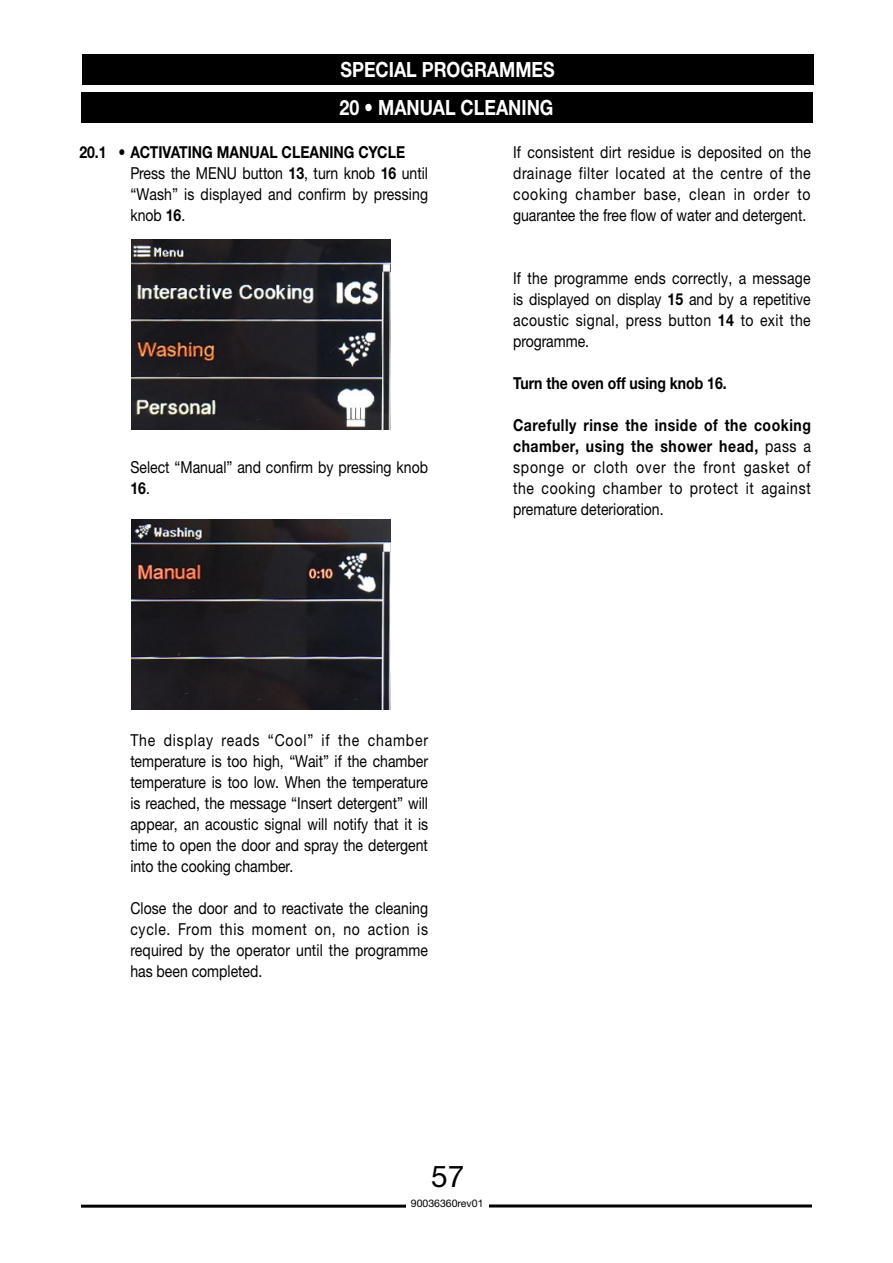
<style>
.page{position:relative;width:893px;height:1263px;background:#fff}
.page>*{position:absolute;margin:0;border:0;box-sizing:border-box;transform-origin:0 0}
.t1{font:30px "Helvetica Neue LTW1 G";color:#000}
.t2{font:700 21px/38.1px "Helvetica Neue LTW1 G";color:#fff;scale:.85 1}
.t3{font:16.5px/21px "Helvetica Neue LTW1 G";color:#000;text-align:justify;scale:.85 1}
.t4{font:700 16.5px "Helvetica Neue LTW1 G";color:#000;scale:.85 1}
.t5{font:10.5px "Helvetica Neue LTW1 G";color:#000}
.s1{font-weight:400}
.s2{font-weight:700}
</style>
<div class="page">
<hr style="left:81px;top:1205px;width:347px;height:3px;background:#000">
<hr style="left:466px;top:1204px;width:346px;height:3px;background:#000">
<div style="left:82px;top:54px;width:731px;height:30px;background:#000"></div>
<div style="left:81px;top:92px;width:731px;height:30px;background:#000"></div>
<img style="left:131px;top:239px;width:260px;height:190px">
<img style="left:131px;top:520px;width:260px;height:190px">
<div style="left:406px;top:1191px;width:82px;height:24px;background:#fff"></div>
<p class="t2" style="left:339px;top:50px;width:255px">SPECIAL PROGRAMMES<br>20</p>
<p class="t2" style="left:349px;top:88px;width:242px">4 <span class="s1">•</span> MANUAL CLEANING</p>
<p class="t3" style="left:130px;top:141px;width:352px;text-align:left;text-indent:-51px"><span class="s2">20.1</span> • <span class="s2">ACTIVATING MANUAL CLEANING CYCLE </span>Press the MENU button <span class="s2">13</span>, turn knob <span class="s2">16</span> until “Wash” is displayed and confirm by pressing knob <span class="s2">16</span>.</p>
<p class="t3" style="left:130px;top:456px;width:352px">Select “Manual” and confirm by pressing knob<br><span class="s2">16</span>.</p>
<p class="t3" style="left:513px;top:141px;width:352px">If consistent dirt residue is deposited on the drainage filter located at the centre of the cooking chamber base, clean in order to guarantee the free flow of water and detergent.</p>
<p class="t3" style="left:513px;top:267px;width:352px">If the programme ends correctly, a message is displayed on display <span class="s2">15</span> and by a repetitive acoustic signal, press button <span class="s2">14</span> to exit the programme.</p>
<p class="t4" style="left:513px;top:372px;width:253px">Turn the oven off using knob 16.</p>
<p class="t3" style="left:513px;top:414px;width:352px"><span class="s2">Carefully rinse the inside of the cooking chamber, using the shower head,</span> pass a sponge or cloth over the front gasket of the cooking chamber to protect it against premature deterioration.</p>
<p class="t3" style="left:130px;top:729px;width:352px">The display reads “Cool” if the chamber temperature is too high, “Wait” if the chamber temperature is too low. When the temperature is reached, the message “Insert detergent” will appear, an acoustic signal will notify that it is time to open the door and spray the detergent into the cooking chamber.</p>
<p class="t3" style="left:130px;top:897px;width:352px">Close the door and to reactivate the cleaning cycle. From this moment on, no action is required by the operator until the programme has been completed.</p>
<h1 class="t1" style="left:431px;top:1157px;width:35px">57</h1>
<p class="t5" style="left:411px;top:1196px;width:74px">90036360rev01</p>
</div>
